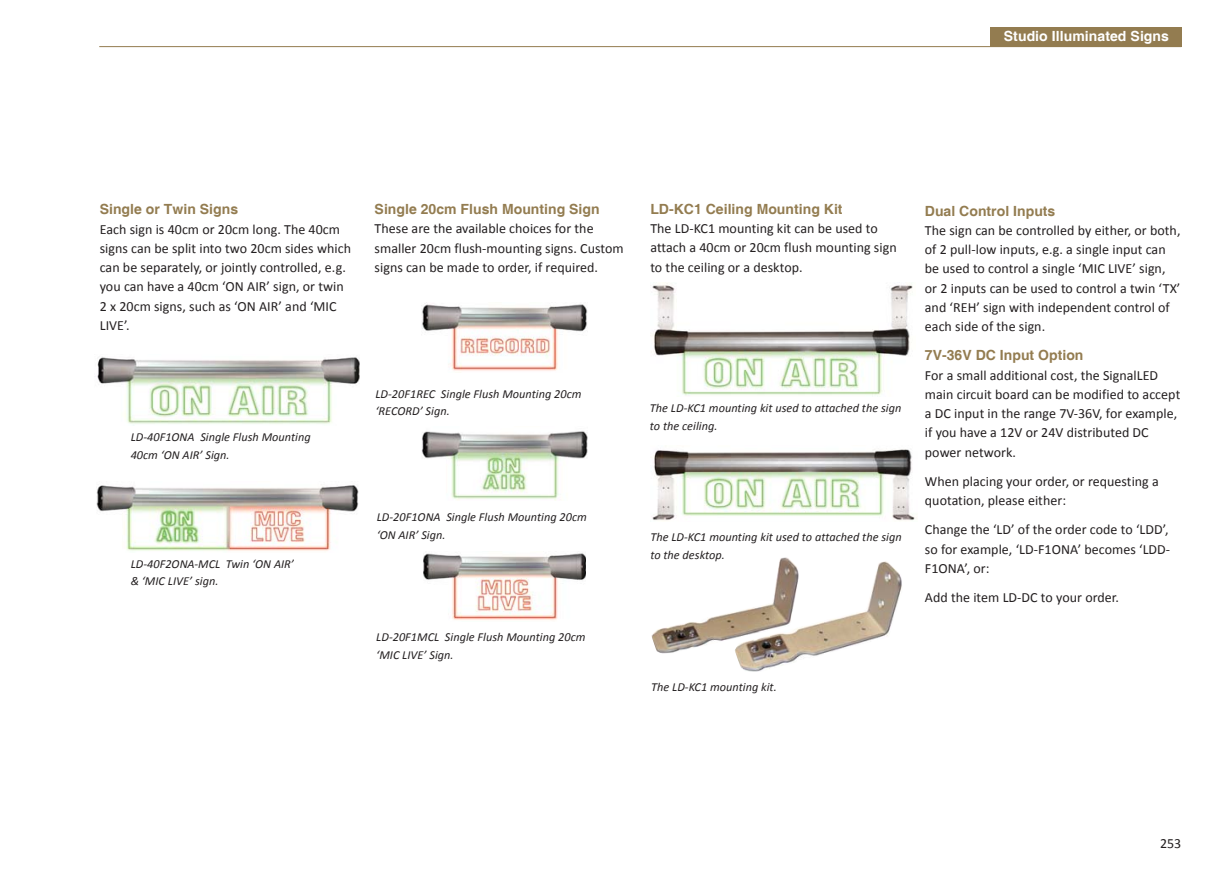
<style>
.page{position:relative;width:1231px;height:869px;background:#fff}
.page>*{position:absolute;margin:0;border:0;box-sizing:border-box;transform-origin:0 0}
.t1{font:14px/19.2px "Calibri";letter-spacing:.005em;color:#231f20}
.t2{font:700 14px "Helvetica";color:#937c50}
.t3{font:700 14px "Helvetica";letter-spacing:.005em;color:#fff}
.t4{font:italic 12.25px/17.5px "Calibri";letter-spacing:.005em;color:#231f20}
</style>
<div class="page">
<div style="left:990px;top:28px;width:191px;height:19px;background:#937c50"></div>
<hr style="left:99px;top:46px;width:1082px;height:1px;background:#937c50">
<img style="left:96px;top:485px;width:263px;height:66px">
<img style="left:97px;top:357px;width:262px;height:67px">
<img style="left:735px;top:561px;width:167px;height:110px">
<img style="left:651px;top:557px;width:148px;height:96px">
<img style="left:652px;top:449px;width:263px;height:72px">
<img style="left:650px;top:283px;width:263px;height:113px">
<img style="left:422px;top:302px;width:165px;height:69px">
<img style="left:421px;top:431px;width:166px;height:69px">
<img style="left:423px;top:553px;width:162px;height:67px">
<p class="t3" style="left:1003px;top:28px;width:167px">Studio Illuminated Signs</p>
<p class="t2" style="left:100px;top:201px;width:140px">Single or Twin Signs</p>
<p class="t1" style="left:100px;top:220px;width:253px">Each sign is 40cm or 20cm long. The 40cm signs can be split into two 20cm sides which can be separately, or jointly controlled, e.g. you can have a 40cm ‘ON AIR’ sign, or twin 2 x 20cm signs, such as ‘ON AIR’ and ‘MIC LIVE’.</p>
<p class="t4" style="left:131px;top:429px;width:181px">LD-40F1ONA Single Flush Mounting<br>40cm ‘ON AIR’ Sign.</p>
<p class="t4" style="left:131px;top:555px;width:165px">LD-40F2ONA-MCL Twin ‘ON AIR’ &amp; ‘MIC LIVE’ sign.</p>
<p class="t2" style="left:374px;top:201px;width:226px">Single 20cm Flush Mounting Sign</p>
<p class="t1" style="left:374px;top:220px;width:250px">These are the available choices for the smaller 20cm flush-mounting signs. Custom signs can be made to order, if required.</p>
<p class="t4" style="left:375px;top:385px;width:207px">LD-20F1REC Single Flush Mounting 20cm ‘RECORD’ Sign.</p>
<p class="t4" style="left:376px;top:509px;width:212px">LD-20F1ONA Single Flush Mounting 20cm ‘ON AIR’ Sign.</p>
<p class="t4" style="left:376px;top:629px;width:211px">LD-20F1MCL Single Flush Mounting 20cm ‘MIC LIVE’ Sign.</p>
<p class="t2" style="left:650px;top:201px;width:194px">LD-KC1 Ceiling Mounting Kit</p>
<p class="t1" style="left:650px;top:220px;width:248px">The LD-KC1 mounting kit can be used to attach a 40cm or 20cm flush mounting sign to the ceiling or a desktop.</p>
<p class="t4" style="left:650px;top:400px;width:253px">The LD-KC1 mounting kit used to attached the sign to the ceiling.</p>
<p class="t4" style="left:650px;top:529px;width:253px">The LD-KC1 mounting kit used to attached the sign to the desktop.</p>
<p class="t2" style="left:924px;top:202px;width:132px">Dual Control Inputs</p>
<p class="t1" style="left:924px;top:221px;width:257px">The sign can be controlled by either, or both, of 2 pull-low inputs, e.g. a single input can be used to control a single ‘MIC LIVE’ sign, or 2 inputs can be used to control a twin ‘TX’ and ‘REH’ sign with independent control of each side of the sign.</p>
<p class="t2" style="left:924px;top:347px;width:160px">7V-36V DC Input Option</p>
<p class="t1" style="left:924px;top:366px;width:257px">For a small additional cost, the SignalLED main circuit board can be modified to accept a DC input in the range 7V-36V, for example, if you have a 12V or 24V distributed DC power network.</p>
<p class="t1" style="left:924px;top:472px;width:235px">When placing your order, or requesting a quotation, please either:</p>
<p class="t1" style="left:924px;top:521px;width:247px;text-align:justify">Change the ‘LD’ of the order code to ‘LDD’, so for example, ‘LD-F1ONA’ becomes ‘LDD-F1ONA’, or:</p>
<p class="t1" style="left:924px;top:588px;width:195px">Add the item LD-DC to your order.</p>
<p class="t4" style="left:651px;top:678px;width:127px">The LD-KC1 mounting kit.</p>
<p class="t1" style="left:1159px;top:834px;width:23px">253</p>
</div>
